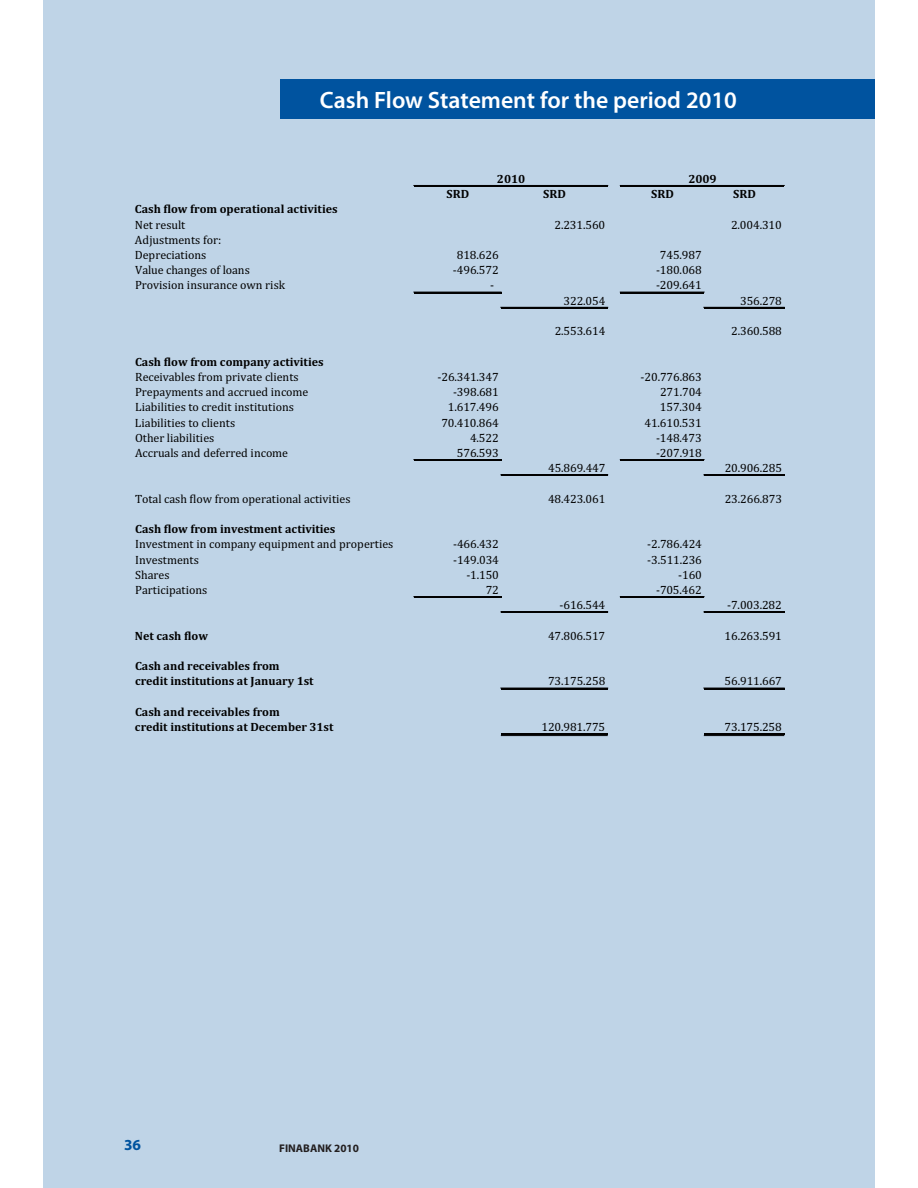
<style>
.page{position:relative;width:918px;height:1188px;background:#fff}
.page>*{position:absolute;margin:0;border:0;box-sizing:border-box;transform-origin:0 0}
.t1{font:600 23.7px "Myriad Pro";color:#fff}
.t2{font:700 15.3px "Myriad Pro";color:#00539f}
.t3{font:12.15px/15.3px "Cambria";letter-spacing:-.01em;color:#010101}
.t4{font:700 12.15px/15.1px "Cambria";letter-spacing:-.005em;color:#010101}
.t5{font:700 11.25px "Myriad Pro";color:#231f20}
</style>
<div class="page">
<div style="left:43px;top:0;width:832px;height:1188px;background:#bfd4e7"></div>
<hr style="left:414px;top:185px;width:194px;height:2px;background:#010101">
<hr style="left:414px;top:292px;width:87px;height:1px;background:#010101">
<hr style="left:501px;top:307px;width:107px;height:1px;background:#010101">
<hr style="left:414px;top:459px;width:87px;height:1px;background:#010101">
<hr style="left:414px;top:460px;width:87px;height:1px;background:#010101">
<hr style="left:501px;top:475px;width:107px;height:1px;background:#010101">
<hr style="left:414px;top:596px;width:87px;height:1px;background:#010101">
<hr style="left:414px;top:597px;width:87px;height:1px;background:#010101">
<hr style="left:501px;top:612px;width:107px;height:1px;background:#010101">
<hr style="left:501px;top:688px;width:107px;height:1px;background:#010101">
<hr style="left:501px;top:733px;width:107px;height:2px;background:#010101">
<hr style="left:620px;top:185px;width:164px;height:2px;background:#010101">
<hr style="left:620px;top:292px;width:84px;height:1px;background:#010101">
<hr style="left:704px;top:307px;width:80px;height:1px;background:#010101">
<hr style="left:620px;top:459px;width:84px;height:1px;background:#010101">
<hr style="left:620px;top:460px;width:84px;height:1px;background:#010101">
<hr style="left:704px;top:475px;width:80px;height:1px;background:#010101">
<hr style="left:620px;top:596px;width:84px;height:1px;background:#010101">
<hr style="left:620px;top:597px;width:84px;height:1px;background:#010101">
<hr style="left:704px;top:612px;width:80px;height:1px;background:#010101">
<hr style="left:704px;top:688px;width:80px;height:1px;background:#010101">
<hr style="left:704px;top:733px;width:80px;height:2px;background:#010101">
<div style="left:280px;top:80px;width:595px;height:39px;background:#00539f"></div>
<h1 class="t1" style="left:320px;top:92px;width:418px">Cash Flow Statement for the period 2010</h1>
<p class="t4" style="left:497px;top:172px;width:30px">2010</p>
<p class="t4" style="left:688px;top:172px;width:30px">2009</p>
<p class="t4" style="left:447px;top:188px;width:24px">SRD</p>
<p class="t4" style="left:543px;top:188px;width:24px">SRD</p>
<p class="t4" style="left:651px;top:188px;width:24px">SRD</p>
<p class="t4" style="left:733px;top:188px;width:24px">SRD</p>
<p class="t4" style="left:135px;top:203px;width:204px">Cash -low from operational activities</p>
<p class="t3" style="left:135px;top:218px;width:52px">Net result</p>
<p class="t3" style="left:554px;top:218px;width:52px">2.231.560</p>
<p class="t3" style="left:731px;top:218px;width:52px">2.004.310</p>
<p class="t3" style="left:135px;top:233px;width:88px">Adjustments for:<br>Depreciations</p>
<p class="t3" style="left:457px;top:248px;width:43px">818.626</p>
<p class="t3" style="left:660px;top:248px;width:43px">745.987</p>
<p class="t3" style="left:135px;top:264px;width:116px">Value changes of loans</p>
<p class="t3" style="left:453px;top:264px;width:47px">-496.572</p>
<p class="t3" style="left:656px;top:264px;width:47px">-180.068</p>
<p class="t3" style="left:135px;top:279px;width:152px">Provision insurance own risk</p>
<p class="t3" style="left:490px;top:279px;width:6px">-</p>
<p class="t3" style="left:656px;top:279px;width:47px">-209.641</p>
<p class="t3" style="left:564px;top:294px;width:43px">322.054</p>
<p class="t3" style="left:740px;top:294px;width:43px">356.278</p>
<p class="t3" style="left:555px;top:325px;width:52px">2.553.614</p>
<p class="t3" style="left:731px;top:325px;width:52px">2.360.588</p>
<p class="t4" style="left:135px;top:355px;width:190px">Cash -low from company activities</p>
<p class="t3" style="left:135px;top:370px;width:165px">Receivables from private clients</p>
<p class="t3" style="left:438px;top:370px;width:63px">-26.341.347</p>
<p class="t3" style="left:641px;top:370px;width:63px">-20.776.863</p>
<p class="t3" style="left:135px;top:385px;width:175px">Prepayments and accrued income</p>
<p class="t3" style="left:453px;top:385px;width:47px">-398.681</p>
<p class="t3" style="left:660px;top:385px;width:43px">271.704</p>
<p class="t3" style="left:135px;top:401px;width:160px">Liabilities to credit institutions</p>
<p class="t3" style="left:448px;top:401px;width:52px">1.617.496</p>
<p class="t3" style="left:660px;top:401px;width:43px">157.304</p>
<p class="t3" style="left:135px;top:416px;width:102px">Liabilities to clients</p>
<p class="t3" style="left:441px;top:416px;width:59px">70.410.864</p>
<p class="t3" style="left:644px;top:416px;width:59px">41.610.531</p>
<p class="t3" style="left:135px;top:431px;width:81px">Other liabilities</p>
<p class="t3" style="left:470px;top:431px;width:30px">4.522</p>
<p class="t3" style="left:656px;top:431px;width:47px">-148.473</p>
<p class="t3" style="left:135px;top:446px;width:155px">Accruals and deferred income</p>
<p class="t3" style="left:457px;top:446px;width:43px">576.593</p>
<p class="t3" style="left:656px;top:446px;width:47px">-207.918</p>
<p class="t3" style="left:548px;top:462px;width:59px">45.869.447</p>
<p class="t3" style="left:725px;top:462px;width:59px">20.906.285</p>
<p class="t3" style="left:135px;top:492px;width:217px">Total cash -low from operational activities</p>
<p class="t3" style="left:548px;top:492px;width:59px">48.423.061</p>
<p class="t3" style="left:725px;top:492px;width:59px">23.266.873</p>
<p class="t4" style="left:135px;top:523px;width:202px">Cash -low from investment activities</p>
<p class="t3" style="left:135px;top:538px;width:260px">Investment in company equipment and properties</p>
<p class="t3" style="left:453px;top:538px;width:47px">-466.432</p>
<p class="t3" style="left:647px;top:538px;width:56px">-2.786.424</p>
<p class="t3" style="left:135px;top:553px;width:65px">Investments</p>
<p class="t3" style="left:453px;top:553px;width:47px">-149.034</p>
<p class="t3" style="left:647px;top:553px;width:56px">-3.511.236</p>
<p class="t3" style="left:135px;top:568px;width:36px">Shares</p>
<p class="t3" style="left:466px;top:568px;width:34px">-1.150</p>
<p class="t3" style="left:678px;top:568px;width:25px">-160</p>
<p class="t3" style="left:135px;top:583px;width:74px">Participations</p>
<p class="t3" style="left:486px;top:583px;width:15px">72</p>
<p class="t3" style="left:656px;top:583px;width:47px">-705.462</p>
<p class="t3" style="left:560px;top:599px;width:47px">-616.544</p>
<p class="t3" style="left:727px;top:599px;width:56px">-7.003.282</p>
<p class="t4" style="left:135px;top:629px;width:75px">Net cash -low</p>
<p class="t3" style="left:548px;top:629px;width:59px">47.806.517</p>
<p class="t3" style="left:725px;top:629px;width:59px">16.263.591</p>
<p class="t4" style="left:135px;top:660px;width:180px">Cash and receivables from credit institutions at January 1st</p>
<p class="t3" style="left:548px;top:675px;width:59px">73.175.258</p>
<p class="t3" style="left:725px;top:675px;width:59px">56.911.667</p>
<p class="t4" style="left:135px;top:705px;width:200px">Cash and receivables from<br>credit institutions at December 31st</p>
<p class="t2" style="left:124px;top:1136px;width:19px">36</p>
<p class="t5" style="left:279px;top:1142px;width:81px">FINABANK 2010</p>
<p class="t3" style="left:541px;top:720px;width:65px">120.981.775</p>
<p class="t3" style="left:725px;top:720px;width:59px">73.175.258</p>
</div>
